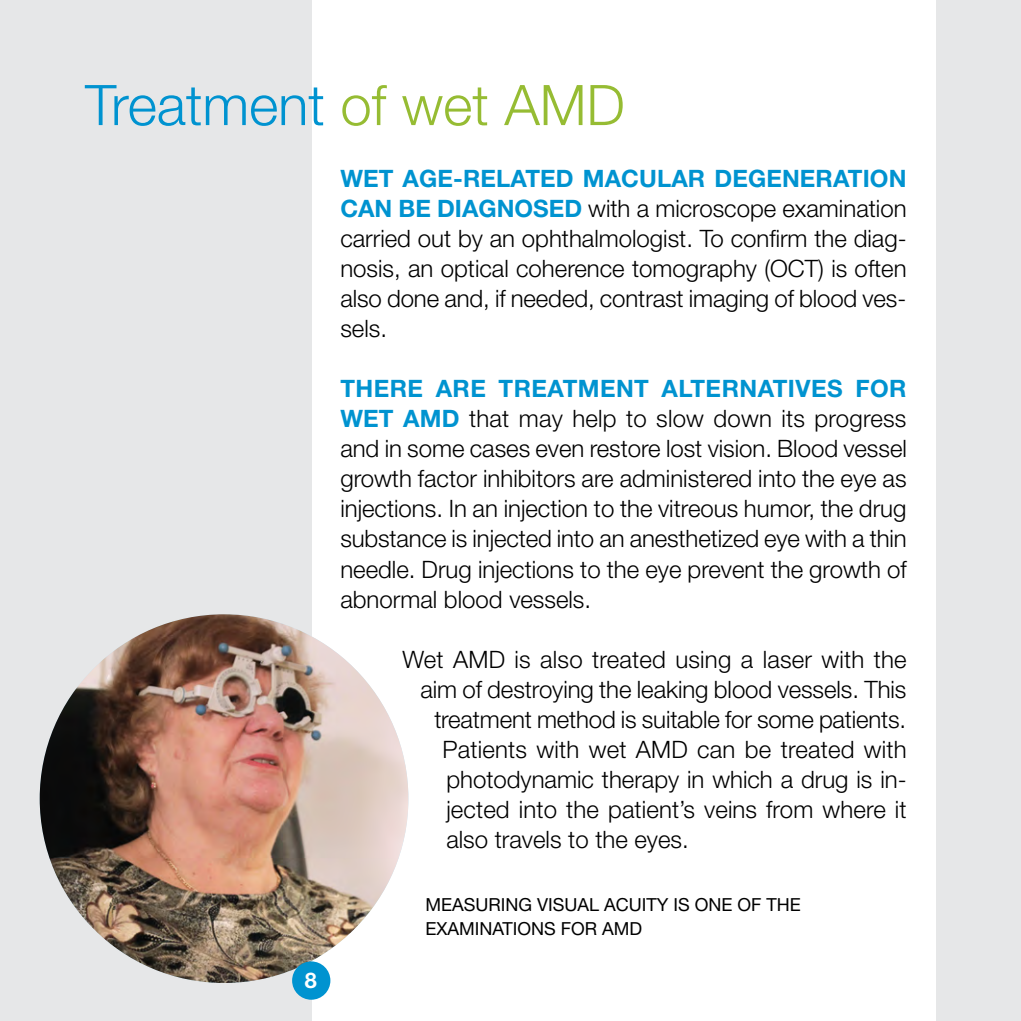
<style>
.page{position:relative;width:1021px;height:1021px;background:#fff}
.page>*{position:absolute;margin:0;border:0;box-sizing:border-box;transform-origin:0 0}
.t1{font:300 56px "Helvetica Neue LT Std";color:#0093d0}
.t2{font:300 24px/30px "Helvetica Neue LT Std";color:#000;text-align:justify}
.t3{font:700 21.6px "Helvetica Neue LT Std";color:#fff}
.t4{font:18px/24px "Helvetica Neue LT Std";color:#000}
.s1{color:#96bc33}
.s2{font-weight:700;color:#0093d0}
</style>
<div class="page">
<div style="left:0;top:0;width:1020px;height:1020px;background:#e6e7e8"></div>
<hr style="left:1020px;top:0;width:1px;height:1020px;background:#e6e7e8">
<div style="left:312px;top:0;width:623px;height:1020px;background:#fff"></div>
<img style="left:40px;top:614px;width:368px;height:368px;border-radius:184px">
<div style="left:292px;top:961px;width:38px;height:38px;background:#0093d0;border-radius:50%"></div>
<h1 class="t1" style="left:85px;top:71px;width:541px">Treatment <span class="s1">of wet AMD</span></h1>
<p class="t2" style="left:340px;top:163px;width:568px"><span class="s2">WET AGE-RELATED MACULAR DEGENERATION CAN BE DIAGNOSED</span> with a microscope examination carried out by an ophthalmologist. To confirm the diag&shy;nosis, an optical coherence tomography (OCT) is often also done and, if needed, contrast imaging of blood ves&shy;sels.</p>
<p class="t2" style="left:340px;top:373px;width:568px"><span class="s2">THERE ARE TREATMENT ALTERNATIVES FOR WET AMD</span> that may help to slow down its progress and in some cases even restore lost vision. Blood vessel growth factor inhibitors are administered into the eye as injections. In an injection to the vitreous humor, the drug substance is injected into an anesthetized eye with a thin needle. Drug injections to the eye prevent the growth of abnormal blood vessels.</p>
<p class="t2" style="left:402px;top:643px;width:506px">Wet AMD is also treated using a laser with the</p>
<p class="t2" style="left:420px;top:673px;width:487px">aim of destroying the leaking blood vessels. This</p>
<p class="t2" style="left:434px;top:703px;width:473px">treatment method is suitable for some patients.</p>
<p class="t2" style="left:442px;top:733px;width:466px">Patients with wet AMD can be treated with</p>
<p class="t2" style="left:446px;top:763px;width:462px">photodynamic therapy in which a drug is in-</p>
<p class="t2" style="left:446px;top:793px;width:462px">jected into the patient’s veins from where it</p>
<p class="t2" style="left:446px;top:823px;width:244px">also travels to the eyes.</p>
<p class="t3" style="left:305px;top:967px;width:14px">8</p>
<p class="t4" style="left:425px;top:892px;width:377px">MEASURING VISUAL ACUITY IS ONE OF THE<br>EXAMINATIONS FOR AMD</p>
</div>
